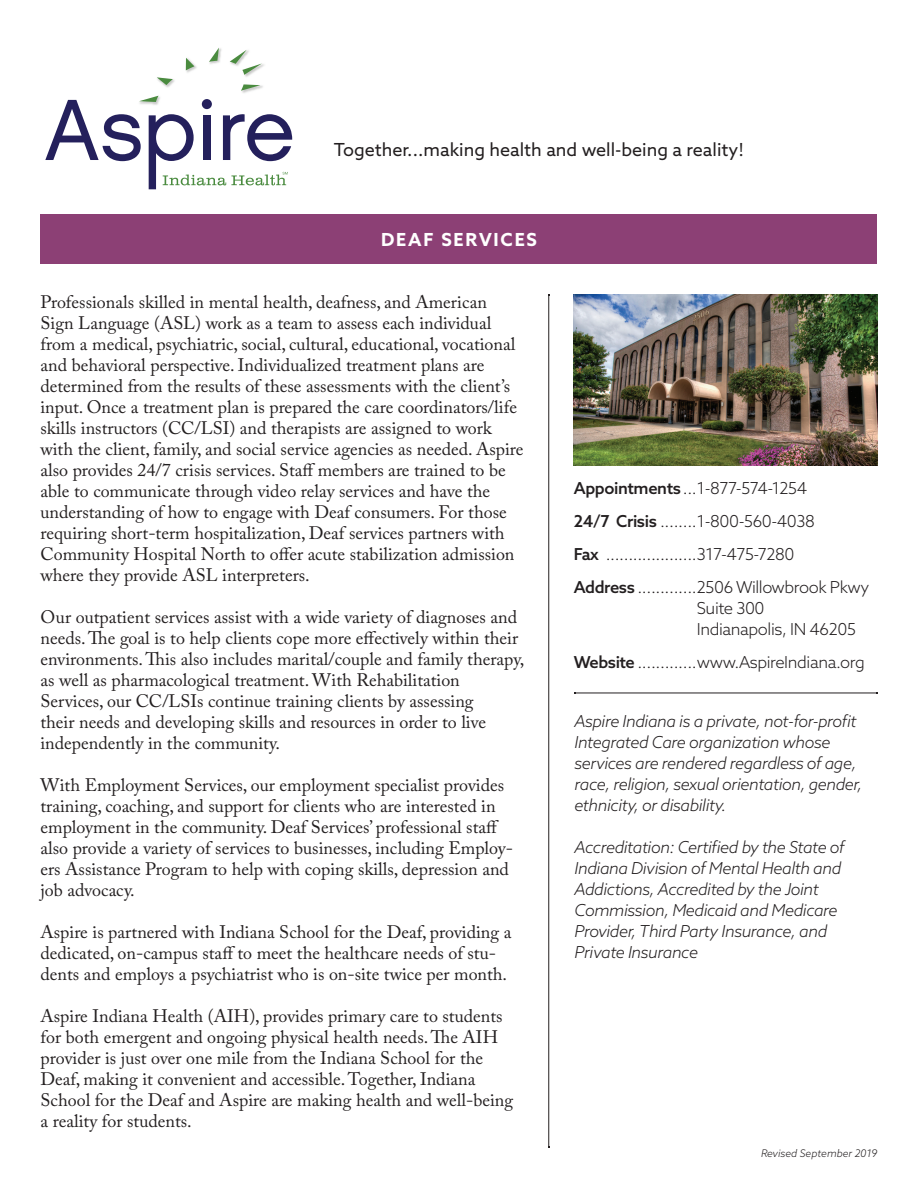
<style>
.page{position:relative;width:918px;height:1188px;background:#fff}
.page>*{position:absolute;margin:0;border:0;box-sizing:border-box;transform-origin:0 0}
.t1{font:18px/21px "Adobe Caslon Pro";color:#231f20}
.t2{font:18px "Azo Sans";color:#231f20}
.t3{font:700 18px "Azo Sans";letter-spacing:.1em;color:#fff}
.t4{font:italic 300 16.5px/21px "Azo Sans";letter-spacing:-.025em;color:#231f20}
.t5{font:300 16.5px/33px "Azo Sans";letter-spacing:-.025em;color:#231f20}
.t6{font:italic 300 10.5px "Azo Sans";color:#231f20}
.s1{font-weight:500}
</style>
<div class="page">
<svg style="left:45px;top:48px;width:247px;height:141px"></svg>
<img style="left:574px;top:295px;width:304px;height:170px">
<div style="left:40px;top:214px;width:838px;height:50px;background:#8c4075"></div>
<hr style="left:549px;top:295px;width:1px;height:852px;background:#231f20">
<hr style="left:575px;top:693px;width:302px;height:1px;background:#231f20">
<p class="t2" style="left:334px;top:138px;width:412px">Together...making health and well-being a reality!</p>
<p class="t3" style="left:381px;top:228px;width:157px">DEAF SERVICES</p>
<p class="t1" style="left:40px;top:291px;width:485px">Professionals skilled in mental health, deafness, and American Sign Language (ASL) work as a team to assess each individual from a medical, psychiatric, social, cultural, educational, vocational and behavioral perspective. Individualized treatment plans are determined from the results of these assessments with the client’s input. Once a treatment plan is prepared the care coordinators/life skills instructors (CC/LSI) and therapists are assigned to work with the client, family, and social service agencies as needed. Aspire also provides 24/7 crisis services. Staff members are trained to be able to communicate through video relay services and have the understanding of how to engage with Deaf consumers. For those requiring short-term hospitalization, Deaf services partners with Community Hospital North to offer acute stabilization admission where they provide ASL interpreters.</p>
<p class="t1" style="left:40px;top:606px;width:485px">Our outpatient services assist with a wide variety of diagnoses and needs. The goal is to help clients cope more effectively within their environments. This also includes marital/couple and family therapy, as well as pharmacological treatment. With Rehabilitation Services, our CC/LSIs continue training clients by assessing<br>their needs and developing skills and resources in order to live independently in the community.</p>
<p class="t1" style="left:40px;top:774px;width:474px">With Employment Services, our employment specialist provides training, coaching, and support for clients who are interested in employment in the community. Deaf Services’ professional staff also provide a variety of services to businesses, including Employ&shy;ers Assistance Program to help with coping skills, depression and job advocacy.</p>
<p class="t1" style="left:40px;top:921px;width:473px">Aspire is partnered with Indiana School for the Deaf, providing a dedicated, on-campus staff to meet the healthcare needs of stu&shy;dents and employs a psychiatrist who is on-site twice per month.</p>
<p class="t1" style="left:40px;top:1005px;width:474px">Aspire Indiana Health (AIH), provides primary care to students for both emergent and ongoing physical health needs. The AIH provider is just over one mile from the Indiana School for the Deaf, making it convenient and accessible. Together, Indiana School for the Deaf and Aspire are making health and well-being a reality for students.</p>
<p class="t5" style="left:574px;top:471px;width:297px"><span class="s1">Appointments</span>...1-877-574-1254<br><span class="s1">24/7 Crisis</span> ........1-800-560-4038<br><span class="s1">Fax</span> ....................317-475-7280<br><span class="s1">Address</span> .............2506 Willowbrook Pkwy</p>
<p class="t5" style="left:697px;top:597px;width:161px;line-height:21px">Suite 300<br>Indianapolis, IN 46205</p>
<p class="t5" style="left:574px;top:645px;width:292px"><span class="s1">Website</span> .............www.AspireIndiana.org</p>
<p class="t4" style="left:575px;top:710px;width:289px">Aspire Indiana is a private, not-for-profit Integrated Care organization whose services are rendered regardless of age, race, religion, sexual orientation, gender, ethnicity, or disability.</p>
<p class="t4" style="left:575px;top:836px;width:272px">Accreditation: Certified by the State of Indiana Division of Mental Health and Addictions, Accredited by the Joint Commission, Medicaid and Medicare Provider, Third Party Insurance, and Private Insurance</p>
<p class="t6" style="left:761px;top:1147px;width:118px">Revised September 2019</p>
</div>
